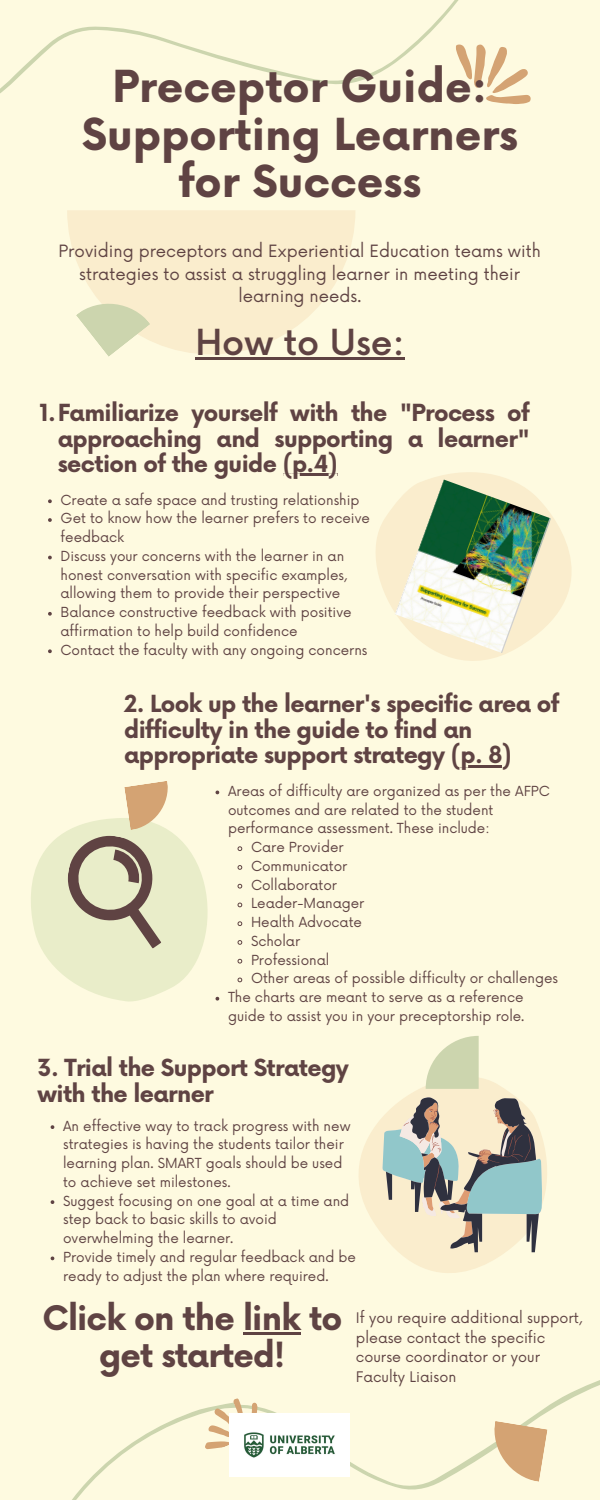
<style>
.page{position:relative;width:600px;height:1500px;background:#fefae0}
.page>*{position:absolute;margin:0;border:0;box-sizing:border-box;transform-origin:0 0}
.t1{font:700 43px/47.2px "Now";color:#5f4343;text-align:center}
.t2{font:500 35px "Now";color:#5f4343}
.t3{font:700 33px/37.5px "Now";letter-spacing:-.025em;color:#5f4343;text-align:center}
.t4{font:700 23px/25.5px "Now";letter-spacing:-.025em;color:#5f4343}
.t5{font:16.5px/22.5px "Now";color:#5f4343;text-align:center}
.t6{font:14.2px/19.5px "Now";color:#5f4343}
.t7{font:13.5px/18.8px "Now";color:#5f4343}
</style>
<div class="page">
<svg style="left:67px;top:210px;width:288px;height:144px;fill:#faedcd"></svg>
<svg style="left:0;top:0;width:459px;height:93px"></svg>
<svg style="left:359px;top:1078px;width:188px;height:195px"></svg>
<svg style="left:31px;top:790px;width:189px;height:212px;fill:#e9edc9"></svg>
<svg style="left:426px;top:1036px;width:53px;height:53px"></svg>
<svg style="left:76px;top:282px;width:74px;height:75px"></svg>
<svg style="left:72px;top:1380px;width:528px;height:120px"></svg>
<svg style="left:487px;top:1421px;width:61px;height:61px"></svg>
<svg style="left:454px;top:44px;width:77px;height:60px"></svg>
<svg style="left:204px;top:1398px;width:63px;height:56px"></svg>
<svg style="left:376px;top:472px;width:196px;height:189px"></svg>
<svg style="left:382px;top:1097px;width:160px;height:155px;background:#babdaf"></svg>
<img style="left:230px;top:1413px;width:120px;height:63px">
<svg style="left:61px;top:781px;width:113px;height:169px"></svg>
<img style="left:395px;top:480px;width:156px;height:173px">
<hr style="left:283px;top:474px;width:54px;height:2px;background:#5f4343">
<hr style="left:243px;top:1332px;width:57px;height:3px;background:#5f4343">
<svg style="left:48px;top:499px;width:4px;height:4px"></svg>
<svg style="left:48px;top:518px;width:4px;height:4px"></svg>
<svg style="left:48px;top:556px;width:4px;height:3px"></svg>
<svg style="left:48px;top:612px;width:4px;height:4px"></svg>
<svg style="left:48px;top:649px;width:4px;height:4px"></svg>
<svg style="left:51px;top:1125px;width:3px;height:4px"></svg>
<svg style="left:51px;top:1200px;width:3px;height:4px"></svg>
<svg style="left:237px;top:846px;width:6px;height:5px"></svg>
<svg style="left:237px;top:865px;width:6px;height:5px"></svg>
<svg style="left:237px;top:883px;width:6px;height:6px"></svg>
<svg style="left:237px;top:902px;width:6px;height:6px"></svg>
<svg style="left:237px;top:921px;width:6px;height:5px"></svg>
<svg style="left:237px;top:940px;width:6px;height:5px"></svg>
<svg style="left:237px;top:958px;width:6px;height:6px"></svg>
<svg style="left:237px;top:977px;width:6px;height:6px"></svg>
<svg style="left:216px;top:997px;width:3px;height:4px"></svg>
<hr style="left:195px;top:357px;width:210px;height:3px;background:#5f4343">
<hr style="left:460px;top:765px;width:42px;height:2px;background:#5f4343">
<p class="t1" style="left:82px;top:66px;width:438px">Preceptor Guide:<br>Supporting Learners for Success</p>
<p class="t5" style="left:59px;top:241px;width:484px">Providing preceptors and Experiential Education teams with strategies to assist a struggling learner in meeting their learning needs.</p>
<p class="t2" style="left:195px;top:324px;width:210px">How to Use:</p>
<h1 class="t4" style="left:58px;top:401px;width:474px;text-align:justify;text-indent:-18px">1.Familiarize yourself with the "Process of approaching and supporting a learner" section of the guide (p.4)</h1>
<h2 class="t7" style="left:61px;top:491px;width:300px">Create a safe space and trusting relationship</h2>
<p class="t7" style="left:61px;top:510px;width:311px">Get to know how the learner prefers to receive feedback</p>
<p class="t7" style="left:61px;top:547px;width:288px">Discuss your concerns with the learner in an honest conversation with specific examples, allowing them to provide their perspective</p>
<p class="t7" style="left:61px;top:604px;width:293px">Balance constructive feedback with positive affirmation to help build confidence</p>
<p class="t7" style="left:61px;top:641px;width:309px">Contact the faculty with any ongoing concerns</p>
<p class="t4" style="left:124px;top:693px;width:437px">2. Look up the learner's specific area of difficulty in the guide to find an appropriate support strategy (p. 8)</p>
<p class="t7" style="left:228px;top:782px;width:323px">Areas of difficulty are organized as per the AFPC outcomes and are related to the student performance assessment. These include:</p>
<h3 class="t7" style="left:251px;top:838px;width:94px">Care Provider</h3>
<p class="t7" style="left:251px;top:857px;width:98px">Communicator</p>
<p class="t7" style="left:251px;top:876px;width:88px">Collaborator</p>
<p class="t7" style="left:251px;top:895px;width:115px">Leader-Manager</p>
<p class="t7" style="left:251px;top:913px;width:113px">Health Advocate</p>
<p class="t7" style="left:251px;top:932px;width:51px">Scholar</p>
<p class="t7" style="left:251px;top:951px;width:80px">Professional</p>
<p class="t7" style="left:251px;top:970px;width:309px">Other areas of possible difficulty or challenges</p>
<p class="t7" style="left:228px;top:988px;width:298px">The charts are meant to serve as a reference guide to assist you in your preceptorship role.</p>
<h5 class="t4" style="left:38px;top:1057px;width:313px">3. Trial the Support Strategy with the learner</h5>
<p class="t7" style="left:63px;top:1117px;width:289px">An effective way to track progress with new strategies is having the students tailor their learning plan. SMART goals should be used to achieve set milestones.</p>
<p class="t7" style="left:63px;top:1192px;width:288px">Suggest focusing on one goal at a time and step back to basic skills to avoid overwhelming the learner.</p>
<p class="t7" style="left:63px;top:1248px;width:294px">Provide timely and regular feedback and be ready to adjust the plan where required.</p>
<p class="t3" style="left:42px;top:1301px;width:302px">Click on the link to get started!</p>
<p class="t6" style="left:356px;top:1309px;width:228px">If you require additional support, please contact the specific course coordinator or your<br>Faculty Liaison</p>
</div>
